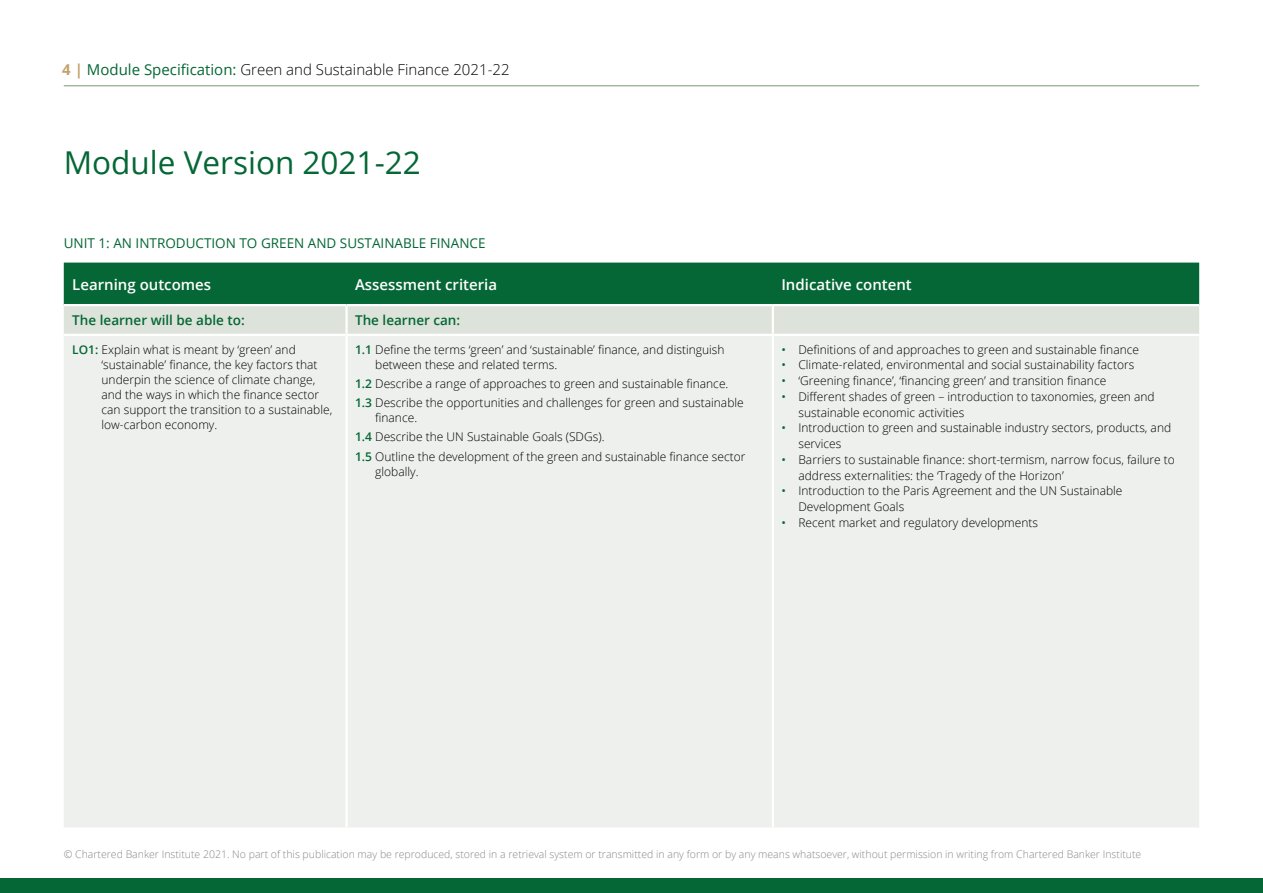
<style>
.page{position:relative;width:1263px;height:893px;background:#fff}
.page>*{position:absolute;margin:0;border:0;box-sizing:border-box;transform-origin:0 0}
.t1{font:31.5px "Open Sans";color:#046735}
.t2{font:300 15px "Open Sans";color:#000}
.t3{font:600 15px "Open Sans";color:#fff}
.t4{font:13.5px "Open Sans";color:#046735}
.t5{font:600 13.5px "Open Sans";color:#046735}
.t6{font:300 12px/15px "Open Sans";color:#000}
.t7{font:300 10.5px "Open Sans";color:#878787}
.s1{font-weight:700;color:#c1a36a}
.s2{font-weight:400;color:#046735}
.s3{font-weight:600;color:#046735}
</style>
<div class="page">
<hr style="left:64px;top:85px;width:1135px;height:1px;background:#799874">
<div style="left:0;top:878px;width:1263px;height:15px;background:#046735"></div>
<div style="left:64px;top:263px;width:1135px;height:41px;background:#046735"></div>
<div style="left:64px;top:306px;width:1135px;height:28px;background:#dde3da"></div>
<div style="left:64px;top:336px;width:1135px;height:491px;background:#edf0ec"></div>
<hr style="left:345px;top:336px;width:3px;height:491px;background:#fff">
<hr style="left:772px;top:336px;width:2px;height:491px;background:#fff">
<hr style="left:345px;top:306px;width:3px;height:28px;background:#fff">
<hr style="left:772px;top:306px;width:2px;height:28px;background:#fff">
<p class="t2" style="left:62px;top:60px;width:449px"><span class="s1">4 |</span> <span class="s2">Module Specification:</span> Green and Sustainable Finance 2021-22</p>
<h1 class="t1" style="left:64px;top:141px;width:359px">Module Version 2021-22</h1>
<p class="t4" style="left:64px;top:234px;width:423px">UNIT 1: AN INTRODUCTION TO GREEN AND SUSTAINABLE FINANCE</p>
<p class="t3" style="left:72px;top:274px;width:140px">Learning outcomes</p>
<p class="t3" style="left:355px;top:274px;width:144px">Assessment criteria</p>
<p class="t3" style="left:781px;top:274px;width:132px">Indicative content</p>
<p class="t5" style="left:72px;top:311px;width:174px">The learner will be able to:</p>
<p class="t5" style="left:355px;top:311px;width:107px">The learner can:</p>
<p class="t6" style="left:102px;top:341px;width:232px;text-indent:-29px"><span class="s3">LO1:</span> Explain what is meant by ‘green’ and ‘sustainable’ finance, the key factors that underpin the science of climate change, and the ways in which the finance sector can support the transition to a sustainable, low-carbon economy.</p>
<p class="t6" style="left:375px;top:341px;width:351px;text-indent:-20px"><span class="s3">1.1</span> Define the terms ‘green’ and ‘sustainable’ finance, and distinguish between these and related terms.</p>
<p class="t6" style="left:781px;top:341px;width:359px"><span class="s2">•</span> Definitions of and approaches to green and sustainable finance</p>
<p class="t6" style="left:781px;top:357px;width:354px"><span class="s2">•</span> Climate-related, environmental and social sustainability factors</p>
<p class="t6" style="left:781px;top:373px;width:326px"><span class="s2">•</span> ‘Greening finance’, ‘financing green’ and transition finance</p>
<p class="t6" style="left:798px;top:388px;width:358px;line-height:15.8px;text-indent:-17px"><span class="s2">•</span> Different shades of green – introduction to taxonomies, green and sustainable economic activities</p>
<p class="t6" style="left:798px;top:420px;width:374px;line-height:15.8px;text-indent:-17px"><span class="s2">•</span> Introduction to green and sustainable industry sectors, products, and services</p>
<p class="t6" style="left:798px;top:451px;width:378px;line-height:15.8px;text-indent:-17px"><span class="s2">•</span> Barriers to sustainable finance: short-termism, narrow focus, failure to address externalities: the ‘Tragedy of the Horizon’</p>
<p class="t6" style="left:798px;top:483px;width:325px;line-height:15.8px;text-indent:-17px"><span class="s2">•</span> Introduction to the Paris Agreement and the UN Sustainable<br>Development Goals</p>
<p class="t6" style="left:781px;top:515px;width:258px"><span class="s2">•</span> Recent market and regulatory developments</p>
<p class="t6" style="left:355px;top:374px;width:390px;line-height:19.2px"><span class="s3">1.2</span> Describe a range of approaches to green and sustainable finance.<br><span class="s3">1.3</span> Describe the opportunities and challenges for green and sustainable</p>
<p class="t6" style="left:355px;top:408px;width:392px;line-height:19.2px;text-indent:20px">finance.<br><span class="s3">1.4</span> Describe the UN Sustainable Goals (SDGs).<br><span class="s3">1.5</span> Outline the development of the green and sustainable finance sector</p>
<p class="t6" style="left:375px;top:463px;width:45px">globally.</p>
<p class="t7" style="left:64px;top:847px;width:1079px">© Chartered Banker Institute 2021. No part of this publication may be reproduced, stored in a retrieval system or transmitted in any form or by any means whatsoever, without permission in writing from Chartered Banker Institute</p>
</div>
